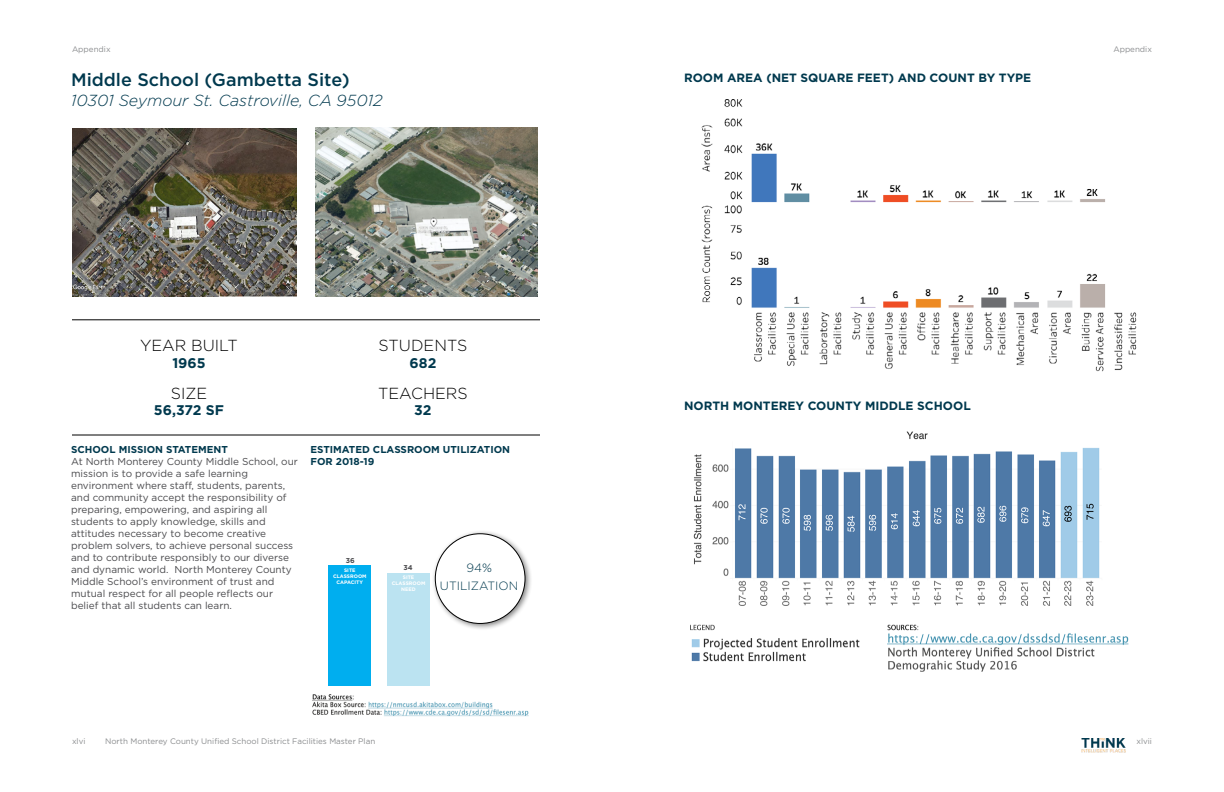
<style>
.page{position:relative;width:1224px;height:792px;background:#fff}
.page>*{position:absolute;margin:0;border:0;box-sizing:border-box;transform-origin:0 0}
.t1{font:500 18px "Gotham";color:#00394e}
.t2{font:italic 300 16px "Gotham";color:#00394e}
.Body_Copy{font:300 16px "Gotham";color:#000}
.Body_Copy-2{font:700 14px "Gotham";color:#00394e}
.t3{font:700 12px "Gotham";color:#00394e}
.t4{font:300 12px "Gotham";color:#00394e}
.Body_Copy-3{font:10px/12px "Gotham";color:#4a4a4d}
.Body_Copy-4{font:700 10px/12px "Gotham";color:#00394e}
.t5{font:8px "Gotham";color:#8a8c8e}
.Misc{font:700 7px "Gotham";color:#4a4a4d}
.Misc-2{font:700 5px/6px "Gotham";color:#fff;text-align:center}
</style>
<div class="page">
<img style="left:72px;top:128px;width:225px;height:169px">
<img style="left:315px;top:128px;width:223px;height:169px">
<img style="left:690px;top:624px;width:439px;height:48px">
<img style="left:701px;top:99px;width:436px;height:273px">
<img style="left:693px;top:431px;width:407px;height:175px">
<img style="left:1081px;top:738px;width:45px;height:14px">
<hr style="left:72px;top:435px;width:468px;height:1px;background:#000">
<hr style="left:72px;top:320px;width:468px;height:1px;background:#000">
<img style="left:312px;top:694px;width:217px;height:23px">
<div style="left:431px;top:529px;width:102px;height:102px;background:#000;opacity:.5"></div>
<div style="left:435px;top:534px;width:90px;height:89px;background:#fff;border-radius:50%"></div>
<div style="left:328px;top:565px;width:43px;height:121px;background:#00aeef"></div>
<div style="left:387px;top:573px;width:43px;height:113px;background:#bbe3f1"></div>
<p class="t5" style="left:72px;top:44px;width:40px">Appendix</p>
<p class="t5" style="left:1113px;top:44px;width:40px">Appendix</p>
<p class="t1" style="left:71px;top:68px;width:280px">Middle School (Gambetta Site)</p>
<p class="t2" style="left:71px;top:90px;width:313px">10301 Seymour St. Castroville, CA 95012</p>
<p class="Body_Copy" style="left:140px;top:336px;width:99px">YEAR BUILT</p>
<p class="Body_Copy-2" style="left:172px;top:354px;width:35px">1965</p>
<p class="Body_Copy" style="left:171px;top:383px;width:38px">SIZE</p>
<p class="Body_Copy-2" style="left:154px;top:401px;width:72px">56,372 SF</p>
<p class="Body_Copy-4" style="left:71px;top:443px;width:158px">SCHOOL MISSION STATEMENT</p>
<p class="Body_Copy-3" style="left:71px;top:455px;width:228px">At North Monterey County Middle School, our mission is to provide a safe learning environment where staff, students, parents, and community accept the responsibility of preparing, empowering, and aspiring all students to apply knowledge, skills and attitudes necessary to become creative problem solvers, to achieve personal success and to contribute responsibly to our diverse and dynamic world. North Monterey County Middle School’s environment of trust and mutual respect for all people reflects our belief that all students can learn.</p>
<p class="Body_Copy" style="left:379px;top:335px;width:90px">STUDENTS</p>
<p class="Body_Copy-2" style="left:410px;top:354px;width:28px">682</p>
<p class="Body_Copy" style="left:378px;top:383px;width:91px">TEACHERS</p>
<p class="Body_Copy-2" style="left:414px;top:401px;width:19px">32</p>
<p class="Body_Copy-4" style="left:310px;top:443px;width:201px">ESTIMATED CLASSROOM UTILIZATION<br>FOR 2018-19</p>
<p class="Misc" style="left:346px;top:556px;width:10px">36</p>
<p class="Misc-2" style="left:344px;top:567px;width:13px">SITE</p>
<p class="Misc" style="left:404px;top:563px;width:11px">34</p>
<p class="Misc-2" style="left:333px;top:573px;width:35px">CLASSROOM<br>CAPACITY</p>
<p class="Misc-2" style="left:392px;top:574px;width:35px">SITE<br>CLASSROOM<br>NEED</p>
<p class="t4" style="left:466px;top:560px;width:27px">94%</p>
<p class="t4" style="left:440px;top:578px;width:80px">UTILIZATION</p>
<p class="t5" style="left:72px;top:736px;width:15px">xlvi</p>
<p class="t5" style="left:105px;top:736px;width:272px">North Monterey County Unified School District Facilities Master Plan</p>
<p class="t3" style="left:684px;top:69px;width:349px">ROOM AREA (NET SQUARE FEET) AND COUNT BY TYPE</p>
<p class="t3" style="left:684px;top:398px;width:288px">NORTH MONTEREY COUNTY MIDDLE SCHOOL</p>
<p class="t5" style="left:1137px;top:736px;width:17px">xlvii</p>
</div>
